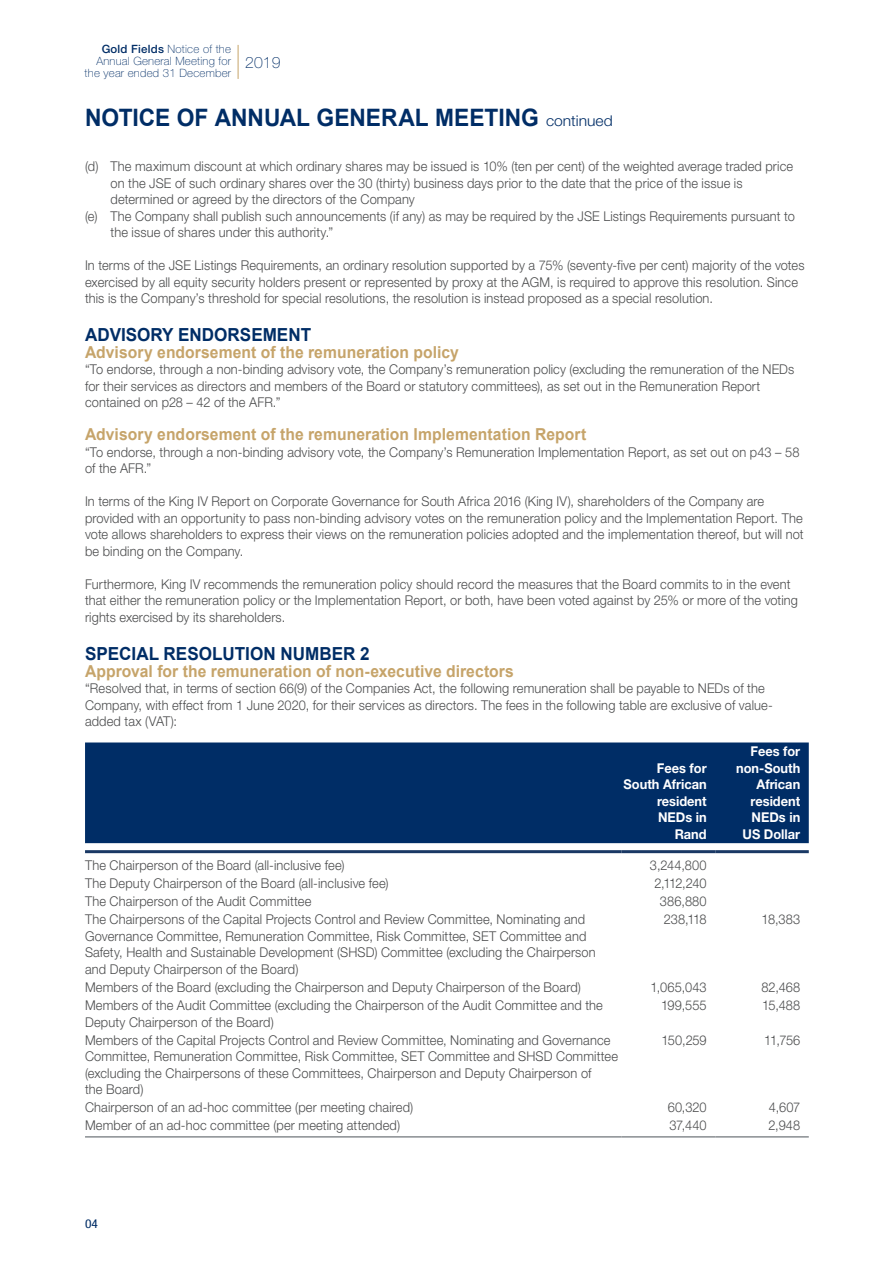
<style>
.page{position:relative;width:893px;height:1263px;background:#fff}
.page>*{position:absolute;margin:0;border:0;box-sizing:border-box;transform-origin:0 0}
.t1{font:700 24px "Arial";color:#002d66;scale:.95 1}
.t2{font:700 18px "Arial";color:#002d66;scale:.95 1}
.t3{font:700 16.5px "Arial";letter-spacing:.005em;color:#c6a46a;scale:.95 1}
.t4{font:100 15.75px "Helvetica Neue LT Std";color:#002d66}
.t5{font:300 13.5px/16.5px "Helvetica Neue LT Std";letter-spacing:.01em;color:#4b4c4d;scale:.95 1}
.t6{font:700 13.5px/16.5px "Helvetica Neue LT Std";color:#fff;text-align:right;scale:.95 1}
.t7{font:condensed 12.15px "Helvetica Neue LT Std";color:#002d66;scale:1.11 1}
.t8{font:100 11.4px/12px "Helvetica Neue LT Std";letter-spacing:.02em;color:#002d66;text-align:right}
.s1{font-weight:500}
.s2{font-family:"Helvetica Neue LT Std";font-weight:300;font-size:14.85px}
</style>
<div class="page">
<div style="left:85px;top:742px;width:724px;height:101px;background:#002d66"></div>
<hr style="left:85px;top:1136px;width:537px;height:1px;background:#888d91">
<hr style="left:622px;top:1136px;width:93px;height:1px;background:#888d91">
<hr style="left:715px;top:1136px;width:94px;height:1px;background:#888d91">
<hr style="left:85px;top:850px;width:537px;height:3px;background:#193864">
<hr style="left:622px;top:850px;width:93px;height:3px;background:#193864">
<hr style="left:715px;top:850px;width:94px;height:3px;background:#193864">
<hr style="left:238px;top:45px;width:1px;height:34px;background:#c6a46a">
<p class="t8" style="left:85px;top:43px;width:148px"><span class="s1">Gold Fields</span> Notice of the<br>Annual General Meeting for the year ended 31 December</p>
<p class="t4" style="left:245px;top:53px;width:37px">2019</p>
<h1 class="t1" style="left:85px;top:101px;width:557px">NOTICE OF ANNUAL GENERAL MEETING <span class="s2">continued</span></h1>
<p class="t5" style="left:85px;top:158px;width:747px">(d) The maximum discount at which ordinary shares may be issued is 10% (ten per cent) of the weighted average traded price</p>
<p class="t5" style="left:111px;top:174px;width:667px">on the JSE of such ordinary shares over the 30 (thirty) business days prior to the date that the price of the issue is</p>
<p class="t5" style="left:111px;top:191px;width:322px">determined or agreed by the directors of the Company</p>
<p class="t5" style="left:85px;top:207px;width:749px">(e) The Company shall publish such announcements (if any) as may be required by the JSE Listings Requirements pursuant to</p>
<p class="t5" style="left:111px;top:224px;width:236px">the issue of shares under this authority.”</p>
<p class="t5" style="left:85px;top:257px;width:759px">In terms of the JSE Listings Requirements, an ordinary resolution supported by a 75% (seventy-five per cent) majority of the votes exercised by all equity security holders present or represented by proxy at the AGM, is required to approve this resolution. Since this is the Company’s threshold for special resolutions, the resolution is instead proposed as a special resolution.</p>
<h2 class="t2" style="left:85px;top:323px;width:240px">ADVISORY ENDORSEMENT</h2>
<p class="t3" style="left:85px;top:341px;width:395px">Advisory endorsement of the remuneration policy</p>
<p class="t5" style="left:85px;top:361px;width:748px">“To endorse, through a non-binding advisory vote, the Company’s remuneration policy (excluding the remuneration of the NEDs for their services as directors and members of the Board or statutory committees), as set out in the Remuneration Report contained on p28 – 42 of the AFR.”</p>
<p class="t3" style="left:85px;top:424px;width:529px">Advisory endorsement of the remuneration Implementation Report</p>
<p class="t5" style="left:85px;top:443px;width:754px">“To endorse, through a non-binding advisory vote, the Company’s Remuneration Implementation Report, as set out on p43 – 58 of the AFR.”</p>
<p class="t5" style="left:85px;top:493px;width:758px">In terms of the King IV Report on Corporate Governance for South Africa 2016 (King IV), shareholders of the Company are provided with an opportunity to pass non-binding advisory votes on the remuneration policy and the Implementation Report. The vote allows shareholders to express their views on the remuneration policies adopted and the implementation thereof, but will not be binding on the Company.</p>
<p class="t5" style="left:85px;top:575px;width:752px">Furthermore, King IV recommends the remuneration policy should record the measures that the Board commits to in the event that either the remuneration policy or the Implementation Report, or both, have been voted against by 25% or more of the voting rights exercised by its shareholders.</p>
<h2 class="t2" style="left:85px;top:642px;width:301px">SPECIAL RESOLUTION NUMBER 2</h2>
<p class="t3" style="left:85px;top:660px;width:453px">Approval for the remuneration of non-executive directors</p>
<p class="t5" style="left:85px;top:680px;width:725px">“Resolved that, in terms of section 66(9) of the Companies Act, the following remuneration shall be payable to NEDs of the<br>Company, with effect from 1 June 2020, for their services as directors. The fees in the following table are exclusive of value&shy;added tax (VAT):</p>
<p class="t6" style="left:624px;top:759px;width:89px">Fees for<br>South African resident<br>NEDs in<br>Rand</p>
<p class="t6" style="left:736px;top:743px;width:69px">Fees for non-South<br>African resident<br>NEDs in<br>US Dollar</p>
<p class="t5" style="left:85px;top:856px;width:275px">The Chairperson of the Board (all-inclusive fee)</p>
<p class="t5" style="left:650px;top:856px;width:61px">3,244,800</p>
<p class="t5" style="left:85px;top:874px;width:321px">The Deputy Chairperson of the Board (all-inclusive fee)</p>
<p class="t5" style="left:654px;top:874px;width:57px">2,112,240</p>
<p class="t5" style="left:85px;top:893px;width:240px">The Chairperson of the Audit Committee</p>
<p class="t5" style="left:660px;top:893px;width:51px">386,880</p>
<p class="t5" style="left:85px;top:911px;width:539px">The Chairpersons of the Capital Projects Control and Review Committee, Nominating and Governance Committee, Remuneration Committee, Risk Committee, SET Committee and Safety, Health and Sustainable Development (SHSD) Committee (excluding the Chairperson and Deputy Chairperson of the Board)</p>
<p class="t5" style="left:664px;top:911px;width:47px">238,118</p>
<p class="t5" style="left:762px;top:911px;width:42px">18,383</p>
<p class="t5" style="left:85px;top:978px;width:524px">Members of the Board (excluding the Chairperson and Deputy Chairperson of the Board)</p>
<p class="t5" style="left:650px;top:978px;width:61px">1,065,043</p>
<p class="t5" style="left:761px;top:978px;width:42px">82,468</p>
<p class="t5" style="left:85px;top:997px;width:547px">Members of the Audit Committee (excluding the Chairperson of the Audit Committee and the<br>Deputy Chairperson of the Board)</p>
<p class="t5" style="left:661px;top:997px;width:49px">199,555</p>
<p class="t5" style="left:762px;top:997px;width:42px">15,488</p>
<p class="t5" style="left:85px;top:1031px;width:562px">Members of the Capital Projects Control and Review Committee, Nominating and Governance Committee, Remuneration Committee, Risk Committee, SET Committee and SHSD Committee (excluding the Chairpersons of these Committees, Chairperson and Deputy Chairperson of<br>the Board)</p>
<p class="t5" style="left:662px;top:1031px;width:49px">150,259</p>
<p class="t5" style="left:764px;top:1031px;width:39px">11,756</p>
<p class="t5" style="left:85px;top:1099px;width:347px">Chairperson of an ad-hoc committee (per meeting chaired)</p>
<p class="t5" style="left:668px;top:1099px;width:43px">60,320</p>
<p class="t5" style="left:769px;top:1099px;width:35px">4,607</p>
<p class="t5" style="left:85px;top:1117px;width:333px">Member of an ad-hoc committee (per meeting attended)</p>
<p class="t5" style="left:669px;top:1117px;width:41px">37,440</p>
<p class="t5" style="left:768px;top:1117px;width:35px">2,948</p>
<p class="t7" style="left:85px;top:1217px;width:13px">04</p>
</div>
